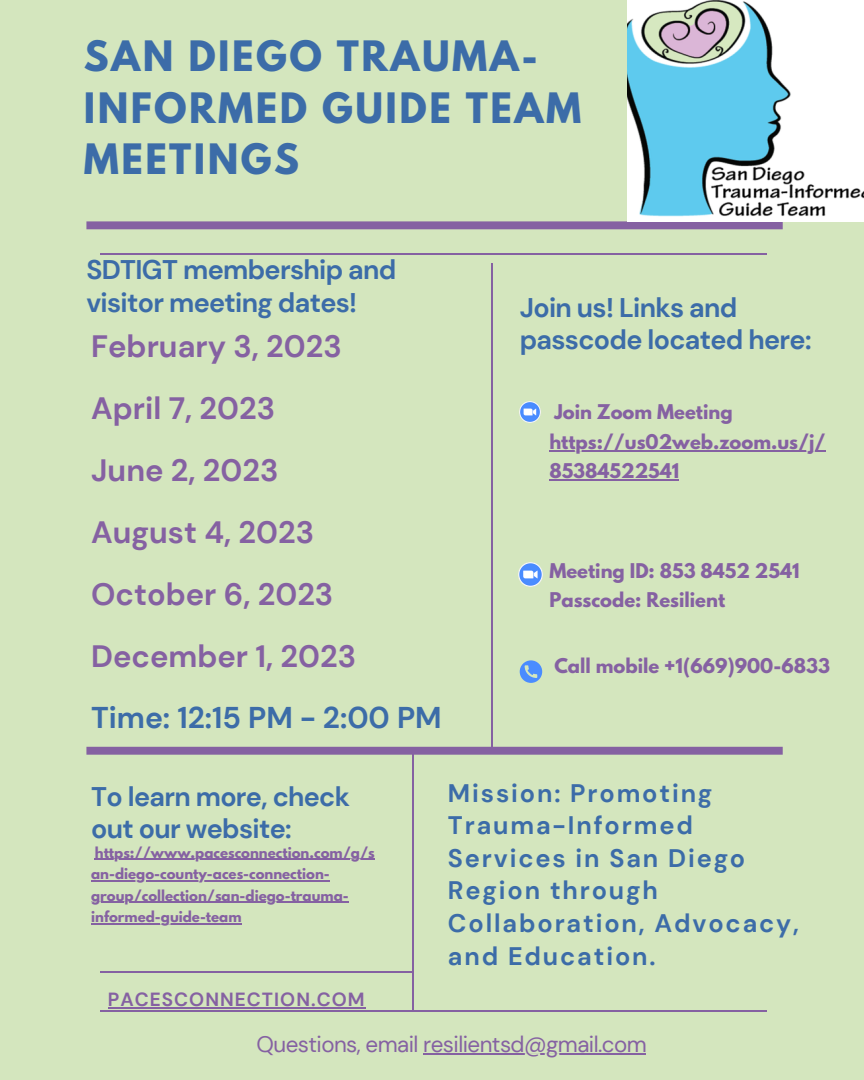
<style>
.page{position:relative;width:864px;height:1080px;background:#d4e6be}
.page>*{position:absolute;margin:0;border:0;box-sizing:border-box;transform-origin:0 0}
.t1{font:700 37.12px/51.8px "League Spartan";letter-spacing:.065em;color:#3c6ca8}
.t2{font:700 30.83px/61.9px "DM Sans";color:#8561a2}
.t3{font:700 30px "DM Sans";color:#3c6ca8}
.t4{font:700 26.92px/32.1px "DM Sans";letter-spacing:-.025em;color:#3c6ca8}
.t5{font:700 25.35px/32.6px "DM Sans";letter-spacing:.075em;color:#3c6ca8}
.t6{font:22.35px "DM Sans";letter-spacing:-.025em;color:#8561a2}
.t7{font:700 19.05px "DM Sans";letter-spacing:.055em;color:#8561a2}
.t8{font:700 18px/29.2px "League Spartan";color:#8561a2}
.t9{font:700 13.35px/21.4px "League Spartan";color:#8561a2}
</style>
<div class="page">
<hr style="left:491px;top:263px;width:2px;height:486px;background:#8561a2">
<hr style="left:412px;top:750px;width:2px;height:261px;background:#8561a2">
<hr style="left:100px;top:253px;width:666px;height:1px;background:#8561a2">
<hr style="left:100px;top:1011px;width:666px;height:1px;background:#8561a2">
<hr style="left:100px;top:971px;width:313px;height:1px;background:#8561a2">
<img style="left:520px;top:401px;width:21px;height:22px">
<img style="left:518px;top:563px;width:24px;height:23px">
<svg style="left:520px;top:660px;width:22px;height:23px"></svg>
<svg style="left:86px;top:221px;width:697px;height:8px;background:#8866a3"></svg>
<svg style="left:86px;top:747px;width:697px;height:8px;background:#8866a3"></svg>
<img style="left:628px;top:0;width:236px;height:222px">
<hr style="left:423px;top:1053px;width:223px;height:2px;background:#8561a2">
<svg style="left:108px;top:1007px;width:12px;height:1px"></svg>
<hr style="left:120px;top:1007px;width:228px;height:1px;background:#8561a2">
<svg style="left:348px;top:1007px;width:18px;height:1px"></svg>
<hr style="left:549px;top:450px;width:277px;height:1px;background:#8561a2">
<hr style="left:549px;top:479px;width:130px;height:2px;background:#8561a2">
<hr style="left:95px;top:859px;width:280px;height:1px;background:#8561a2">
<hr style="left:91px;top:880px;width:239px;height:1px;background:#8561a2">
<hr style="left:91px;top:902px;width:258px;height:1px;background:#8561a2">
<hr style="left:91px;top:923px;width:151px;height:1px;background:#8561a2">
<h1 class="t1" style="left:84px;top:35px;width:499px">SAN DIEGO TRAUMA-<br>INFORMED GUIDE TEAM<br>MEETINGS</h1>
<h3 class="t4" style="left:86px;top:254px;width:312px">SDTIGT membership and visitor meeting dates!</h3>
<h2 class="t2" style="left:91px;top:316px;width:266px">February 3, 2023<br>April 7, 2023<br>June 2, 2023<br>August 4, 2023<br>October 6, 2023<br>December 1, 2023</h2>
<h3 class="t3" style="left:91px;top:698px;width:352px">Time: 12:15 PM - 2:00 PM</h3>
<h3 class="t4" style="left:520px;top:292px;width:293px">Join us! Links and passcode located here:</h3>
<h3 class="t8" style="left:549px;top:400px;width:277px">Join Zoom Meeting https://us02web.zoom.us/j/<br>85384522541</h3>
<h3 class="t8" style="left:549px;top:558px;width:252px">Meeting ID: 853 8452 2541<br>Passcode: Resilient</h3>
<h3 class="t8" style="left:554px;top:653px;width:277px">Call mobile +1(669)900-6833</h3>
<h3 class="t4" style="left:91px;top:781px;width:260px">To learn more, check out our website:</h3>
<p class="t9" style="left:91px;top:843px;width:285px">https://www.pacesconnection.com/g/s an-diego-county-aces-connection&shy;group/collection/san-diego-trauma&shy;informed-guide-team</p>
<h3 class="t7" style="left:108px;top:987px;width:258px">PACESCONNECTION.COM</h3>
<h3 class="t5" style="left:448px;top:777px;width:353px">Mission: Promoting<br>Trauma-Informed<br>Services in San Diego<br>Region through<br>Collaboration, Advocacy, and Education.</h3>
<h3 class="t6" style="left:256px;top:1030px;width:392px">Questions, email resilientsd@gmail.com</h3>
</div>
